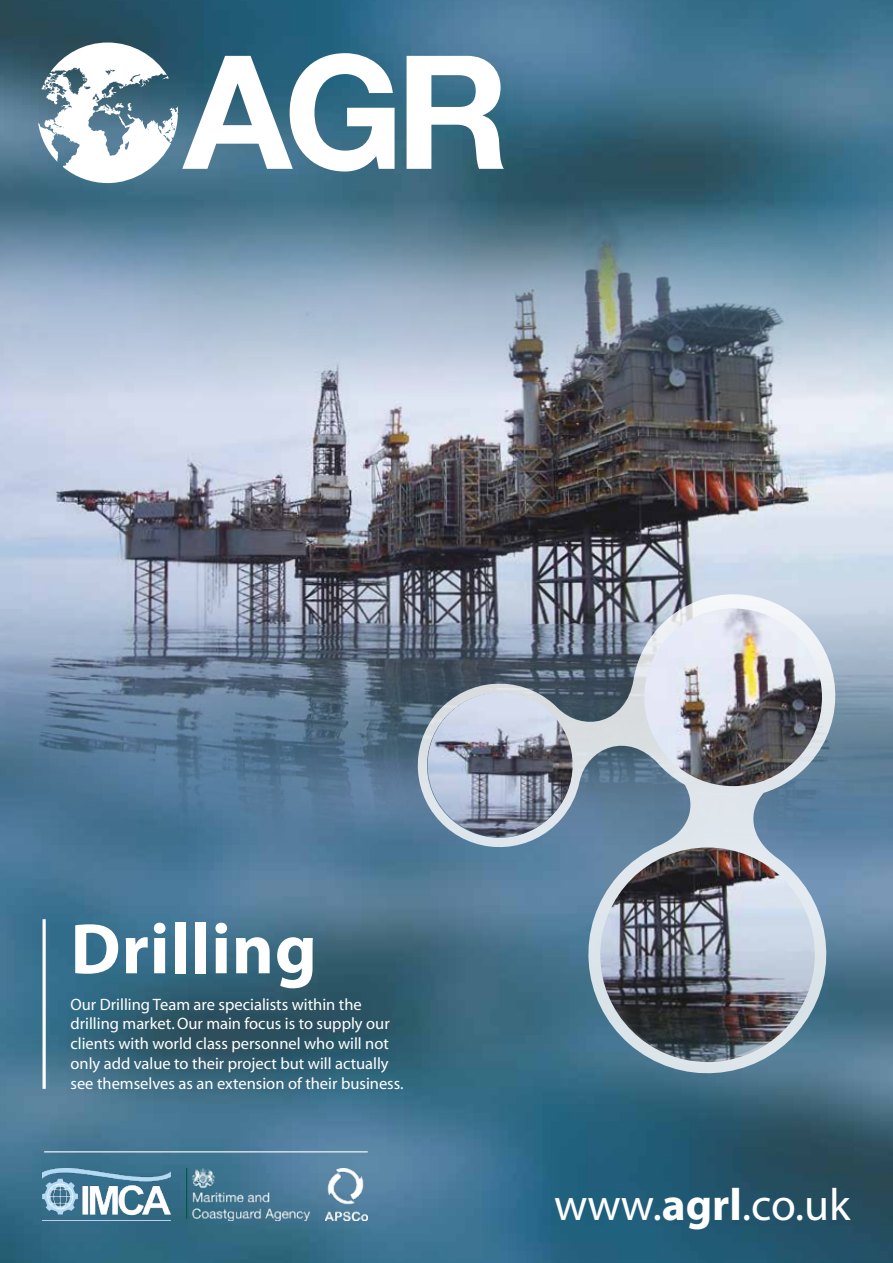
<style>
.page{position:relative;width:893px;height:1263px;background:#fff}
.page>*{position:absolute;margin:0;border:0;box-sizing:border-box;transform-origin:0 0}
.t1{font:700 72.15px "Myriad Pro";letter-spacing:.01em;color:#fff}
.t2{font:45.3px "Myriad";color:#fff}
.t3{font:16.5px/19.8px "Myriad";color:#fff}
.s1{font-weight:700}
</style>
<div class="page">
<img style="left:0;top:846px;width:893px;height:417px">
<img style="left:0;top:414px;width:893px;height:432px">
<img style="left:0;top:0;width:893px;height:414px">
<hr style="left:43px;top:919px;width:3px;height:170px;background:#fff">
<svg style="left:407px;top:56px;width:97px;height:113px"></svg>
<svg style="left:38px;top:43px;width:357px;height:140px"></svg>
<img style="left:43px;top:1168px;width:127px;height:52px">
<img style="left:325px;top:1168px;width:43px;height:52px">
<img style="left:186px;top:1168px;width:123px;height:52px">
<hr style="left:44px;top:1151px;width:324px;height:1px;background:#fff">
<svg style="left:408px;top:582px;width:439px;height:505px"></svg>
<img style="left:600px;top:847px;width:215px;height:215px">
<img style="left:644px;top:608px;width:178px;height:178px;border-radius:89px">
<img style="left:428px;top:692px;width:145px;height:145px;border-radius:72px">
<h1 class="t1" style="left:70px;top:902px;width:248px">Drilling</h1>
<p class="t3" style="left:70px;top:995px;width:335px">Our Drilling Team are specialists within the drilling market. Our main focus is to supply our clients with world class personnel who will not only add value to their project but will actually see themselves as an extension of their business.</p>
<h2 class="t2" style="left:554px;top:1183px;width:298px">www.<span class="s1">agrl</span>.co.uk</h2>
</div>
